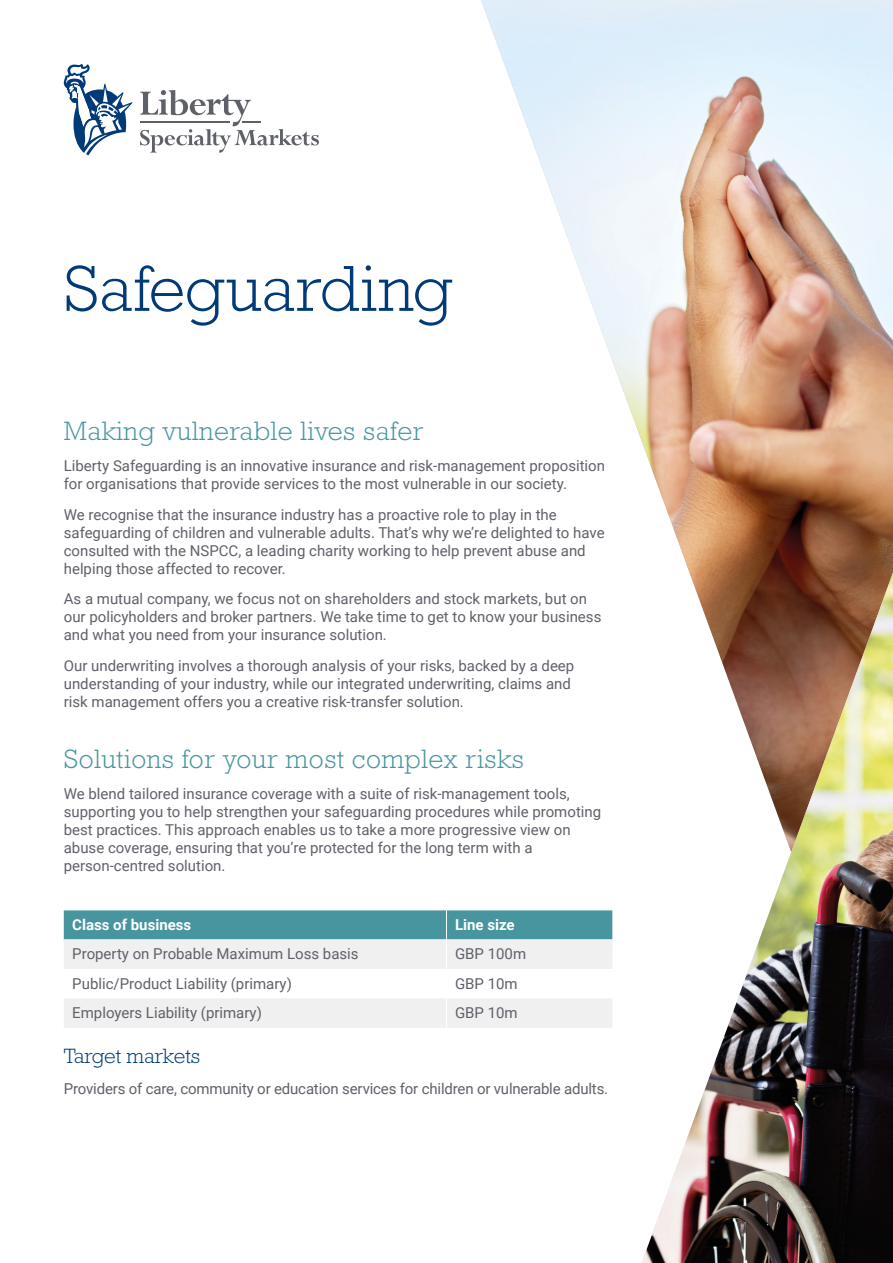
<style>
.page{position:relative;width:893px;height:1263px;background:#fff}
.page>*{position:absolute;margin:0;border:0;box-sizing:border-box;transform-origin:0 0}
.LSM_Large_Headline{font:300 66px "Rockwell Std";letter-spacing:-.005em;color:#003a78}
.LSM_Subtitle{font:300 27px "Rockwell Std";letter-spacing:.02em;color:#47959f}
.LSM_Small_Subtitle{font:300 21px "Rockwell Std";color:#003a78}
.LSM_Body{font:15px/18px "Roboto";color:#5f6169}
.LSM_Bullets{font:15px "Roboto";letter-spacing:-.01em;color:#5f6169}
.LSM_Body-2{font:700 15px "Roboto";color:#fff}
</style>
<div class="page">
<img style="left:481px;top:0;width:412px;height:573px">
<img style="left:642px;top:573px;width:251px;height:690px">
<svg style="left:64px;top:64px;width:69px;height:91px"></svg>
<svg style="left:140px;top:90px;width:179px;height:63px"></svg>
<svg style="left:64px;top:939px;width:548px;height:89px;fill:#f0f0f0"></svg>
<div style="left:64px;top:910px;width:548px;height:29px;background:#47959f"></div>
<hr style="left:446px;top:939px;width:1px;height:30px;background:#fff">
<svg style="left:446px;top:969px;width:1px;height:29px"></svg>
<hr style="left:446px;top:998px;width:1px;height:30px;background:#fff">
<p class="LSM_Large_Headline" style="left:64px;top:251px;width:389px">Safeguarding</p>
<p class="LSM_Subtitle" style="left:64px;top:416px;width:361px">Making vulnerable lives safer</p>
<p class="LSM_Body" style="left:64px;top:456px;width:543px">Liberty Safeguarding is an innovative insurance and risk-management proposition for organisations that provide services to the most vulnerable in our society.</p>
<p class="LSM_Body" style="left:64px;top:505px;width:542px">We recognise that the insurance industry has a proactive role to play in the safeguarding of children and vulnerable adults. That’s why we’re delighted to have consulted with the NSPCC, a leading charity working to help prevent abuse and helping those affected to recover.</p>
<p class="LSM_Body" style="left:64px;top:589px;width:539px">As a mutual company, we focus not on shareholders and stock markets, but on our policyholders and broker partners. We take time to get to know your business and what you need from your insurance solution.</p>
<p class="LSM_Body" style="left:64px;top:656px;width:512px">Our underwriting involves a thorough analysis of your risks, backed by a deep understanding of your industry, while our integrated underwriting, claims and risk management offers you a creative risk-transfer solution.</p>
<p class="LSM_Subtitle" style="left:64px;top:744px;width:462px">Solutions for your most complex risks</p>
<p class="LSM_Body" style="left:64px;top:784px;width:539px">We blend tailored insurance coverage with a suite of risk-management tools, supporting you to help strengthen your safeguarding procedures while promoting best practices. This approach enables us to take a more progressive view on abuse coverage, ensuring that you’re protected for the long term with a person-centred solution.</p>
<p class="LSM_Body-2" style="left:72px;top:914px;width:121px">Class of business</p>
<p class="LSM_Body-2" style="left:455px;top:914px;width:61px">Line size</p>
<p class="LSM_Body" style="left:72px;top:944px;width:288px">Property on Probable Maximum Loss basis</p>
<p class="LSM_Body" style="left:455px;top:944px;width:73px">GBP 100m</p>
<p class="LSM_Body" style="left:72px;top:974px;width:221px">Public/Product Liability (primary)</p>
<p class="LSM_Body" style="left:455px;top:974px;width:64px">GBP 10m</p>
<p class="LSM_Body" style="left:72px;top:1003px;width:191px">Employers Liability (primary)</p>
<p class="LSM_Body" style="left:455px;top:1003px;width:64px">GBP 10m</p>
<p class="LSM_Small_Subtitle" style="left:64px;top:1044px;width:138px">Target markets</p>
<p class="LSM_Bullets" style="left:64px;top:1078px;width:546px">Providers of care, community or education services for children or vulnerable adults.</p>
</div>
